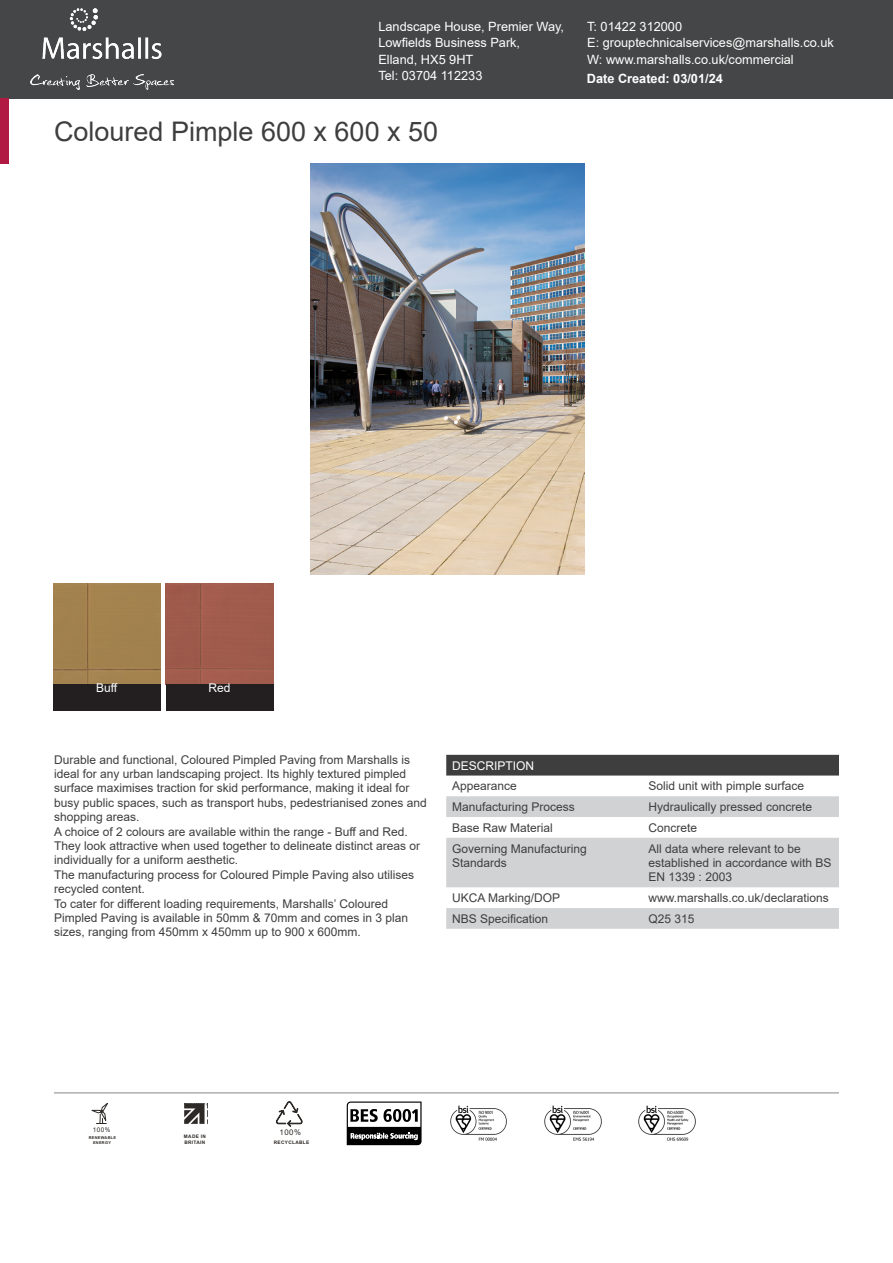
<style>
.page{position:relative;width:893px;height:1263px;background:#fff}
.page>*{position:absolute;margin:0;border:0;box-sizing:border-box;transform-origin:0 0}
.Column_1{font:27px "Arial";color:#3e3e3f}
.Address{font:12.75px "Arial";color:#fff}
.t1{font:700 12.75px "Arial";color:#fff}
.Column_1-2{font:12px/14.4px "Arial";color:#3e3e3f}
.Table_Header{font:12px "Arial";color:#fff}
.t2{font:7.8px "Arial";color:#2d2926}
.t3{font:6.45px "Arial";color:#2d2926}
.t4{font:700 4.8px/6.4px "Arial";letter-spacing:.075em;color:#2d2926}
.t5{font:700 3.9px/5.2px "Arial";letter-spacing:.075em;color:#2d2926;text-align:center}
</style>
<div class="page">
<div style="left:0;top:0;width:893px;height:98px;background:#454647"></div>
<img style="left:31px;top:9px;width:143px;height:81px">
<div style="left:446px;top:755px;width:393px;height:20px;background:#3e3e3f"></div>
<svg style="left:446px;top:796px;width:393px;height:133px;fill:#d1d2d4"></svg>
<hr style="left:54px;top:1092px;width:785px;height:1px;background:#939598">
<svg style="left:91px;top:1103px;width:17px;height:21px"></svg>
<svg style="left:184px;top:1104px;width:24px;height:20px"></svg>
<svg style="left:276px;top:1101px;width:27px;height:26px"></svg>
<svg style="left:347px;top:1101px;width:75px;height:44px"></svg>
<img style="left:450px;top:1105px;width:57px;height:36px">
<img style="left:544px;top:1105px;width:58px;height:36px">
<img style="left:638px;top:1105px;width:58px;height:36px">
<div style="left:0;top:98px;width:9px;height:66px;background:#b11b43"></div>
<img style="left:310px;top:164px;width:274px;height:411px">
<div style="left:53px;top:583px;width:108px;height:101px;background:#a2824e"></div>
<div style="left:166px;top:583px;width:107px;height:101px;background:#a05b4c"></div>
<div style="left:53px;top:684px;width:108px;height:27px;background:#231f20"></div>
<div style="left:166px;top:684px;width:107px;height:27px;background:#231f20"></div>
<p class="Address" style="left:378px;top:17px;width:187px">Landscape House, Premier Way,</p>
<p class="Address" style="left:378px;top:34px;width:143px">Lowfields Business Park,</p>
<p class="Address" style="left:378px;top:50px;width:96px">Elland, HX5 9HT</p>
<p class="Address" style="left:378px;top:67px;width:105px">Tel: 03704 112233</p>
<p class="Column_1" style="left:54px;top:113px;width:386px">Coloured Pimple 600 x 600 x 50</p>
<p class="Address" style="left:587px;top:17px;width:96px">T: 01422 312000</p>
<p class="Address" style="left:587px;top:34px;width:248px">E: grouptechnicalservices@marshalls.co.uk</p>
<p class="Address" style="left:587px;top:50px;width:208px">W: www.marshalls.co.uk/commercial</p>
<p class="t1" style="left:587px;top:69px;width:138px">Date Created: 03/01/24</p>
<p class="Table_Header" style="left:96px;top:680px;width:23px">Buff</p>
<p class="Table_Header" style="left:209px;top:680px;width:24px">Red</p>
<p class="Column_1-2" style="left:54px;top:752px;width:374px">Durable and functional, Coloured Pimpled Paving from Marshalls is ideal for any urban landscaping project. Its highly textured pimpled surface maximises traction for skid performance, making it ideal for busy public spaces, such as transport hubs, pedestrianised zones and shopping areas.</p>
<p class="Column_1-2" style="left:54px;top:824px;width:368px">A choice of 2 colours are available within the range - Buff and Red.<br>They look attractive when used together to delineate distinct areas or individually for a uniform aesthetic.</p>
<p class="Column_1-2" style="left:54px;top:867px;width:362px">The manufacturing process for Coloured Pimple Paving also utilises recycled content.</p>
<p class="Column_1-2" style="left:54px;top:896px;width:356px">To cater for different loading requirements, Marshalls’ Coloured<br>Pimpled Paving is available in 50mm &amp; 70mm and comes in 3 plan sizes, ranging from 450mm x 450mm up to 900 x 600mm.</p>
<p class="Table_Header" style="left:452px;top:757px;width:84px">DESCRIPTION</p>
<p class="Column_1-2" style="left:452px;top:779px;width:66px">Appearance</p>
<p class="Column_1-2" style="left:649px;top:779px;width:157px">Solid unit with pimple surface</p>
<p class="Column_1-2" style="left:452px;top:799px;width:124px">Manufacturing Process</p>
<p class="Column_1-2" style="left:649px;top:799px;width:165px">Hydraulically pressed concrete</p>
<p class="Column_1-2" style="left:452px;top:820px;width:102px">Base Raw Material</p>
<p class="Column_1-2" style="left:649px;top:820px;width:50px">Concrete</p>
<p class="Column_1-2" style="left:452px;top:841px;width:136px">Governing Manufacturing<br>Standards</p>
<p class="Column_1-2" style="left:649px;top:841px;width:184px">All data where relevant to be established in accordance with BS<br>EN 1339 : 2003</p>
<p class="Column_1-2" style="left:452px;top:890px;width:110px">UKCA Marking/DOP</p>
<p class="Column_1-2" style="left:649px;top:890px;width:182px">www.marshalls.co.uk/declarations</p>
<p class="Column_1-2" style="left:452px;top:911px;width:98px">NBS Specification</p>
<p class="Column_1-2" style="left:649px;top:911px;width:48px">Q25 315</p>
<p class="t3" style="left:93px;top:1125px;width:19px">100%</p>
<p class="t5" style="left:89px;top:1135px;width:29px">RENEWABLE<br>ENERGY</p>
<p class="t2" style="left:279px;top:1127px;width:23px">100%</p>
<p class="t4" style="left:184px;top:1133px;width:24px">MADE IN<br>BRITAIN</p>
<p class="t4" style="left:274px;top:1139px;width:37px">RECYCLABLE</p>
</div>
